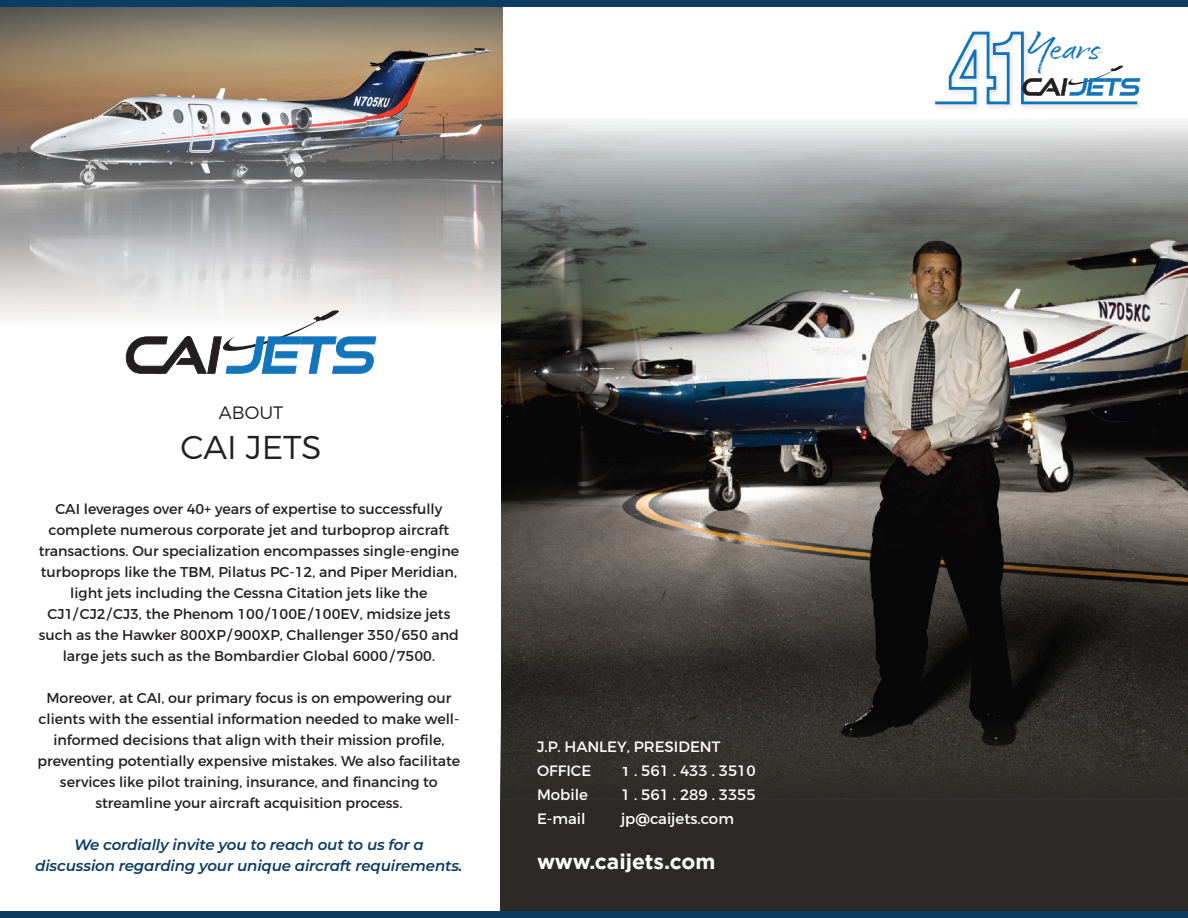
<style>
.page{position:relative;width:1188px;height:918px;background:#fff}
.page>*{position:absolute;margin:0;border:0;box-sizing:border-box;transform-origin:0 0}
.t1{font:expanded 38.85px "Cherry Blossoms";letter-spacing:-.02em;color:#1074bc}
.t2{font:300 33px "Montserrat";color:#231f20}
.t3{font:700 21px "Gotham";color:#fff}
.t4{font:300 18px "Montserrat";color:#231f20}
.t5{font:italic 600 15px/21px "Montserrat";letter-spacing:-.01em;color:#0d3c63;text-align:center}
.t6{font:15px "Montserrat";color:#fff}
.t7{font:14.25px/21px "Montserrat";color:#231f20;text-align:center}
</style>
<div class="page">
<img style="left:0;top:7px;width:502px;height:319px">
<img style="left:502px;top:119px;width:686px;height:598px">
<svg style="left:934px;top:30px;width:206px;height:77px"></svg>
<div style="left:501px;top:717px;width:687px;height:200px;background:#2b2a26"></div>
<div style="left:0;top:0;width:1188px;height:7px;background:#0d3c63"></div>
<div style="left:0;top:912px;width:1188px;height:6px;background:#0d3c63"></div>
<svg style="left:126px;top:311px;width:250px;height:63px"></svg>
<p class="t4" style="left:219px;top:402px;width:66px">ABOUT</p>
<p class="t2" style="left:180px;top:427px;width:143px">CAI JETS</p>
<p class="t7" style="left:39px;top:499px;width:422px">CAI leverages over 40+ years of expertise to successfully complete numerous corporate jet and turboprop aircraft transactions. Our specialization encompasses single-engine turboprops like the TBM, Pilatus PC-12, and Piper Meridian, light jets including the Cessna Citation jets like the</p>
<p class="t7" style="left:39px;top:604px;width:422px">CJ1/CJ2/CJ3, the Phenom 100/100E/100EV, midsize jets such as the Hawker 800XP/ 900XP, Challenger 350/650 and large jets such as the Bombardier Global 6000 / 7500.</p>
<p class="t7" style="left:38px;top:688px;width:424px">Moreover, at CAI, our primary focus is on empowering our clients with the essential information needed to make well&shy;informed decisions that align with their mission profile, preventing potentially expensive mistakes. We also facilitate services like pilot training, insurance, and financing to streamline your aircraft acquisition process.</p>
<p class="t5" style="left:35px;top:834px;width:429px">We cordially invite you to reach out to us for a discussion regarding your unique aircraft requirements.</p>
<p class="t6" style="left:537px;top:738px;width:185px">J.P. HANLEY, PRESIDENT</p>
<p class="t6" style="left:537px;top:762px;width:56px">OFFICE</p>
<p class="t6" style="left:621px;top:762px;width:136px">1 . 561 . 433 . 3510</p>
<p class="t6" style="left:537px;top:786px;width:52px">Mobile</p>
<p class="t6" style="left:621px;top:786px;width:136px">1 . 561 . 289 . 3355</p>
<p class="t6" style="left:537px;top:810px;width:50px">E-mail</p>
<p class="t6" style="left:621px;top:810px;width:115px">jp@caijets.com</p>
<p class="t3" style="left:537px;top:848px;width:180px">www.caijets.com</p>
<p class="t1" style="left:1028px;top:22px;width:75px">Years</p>
</div>
